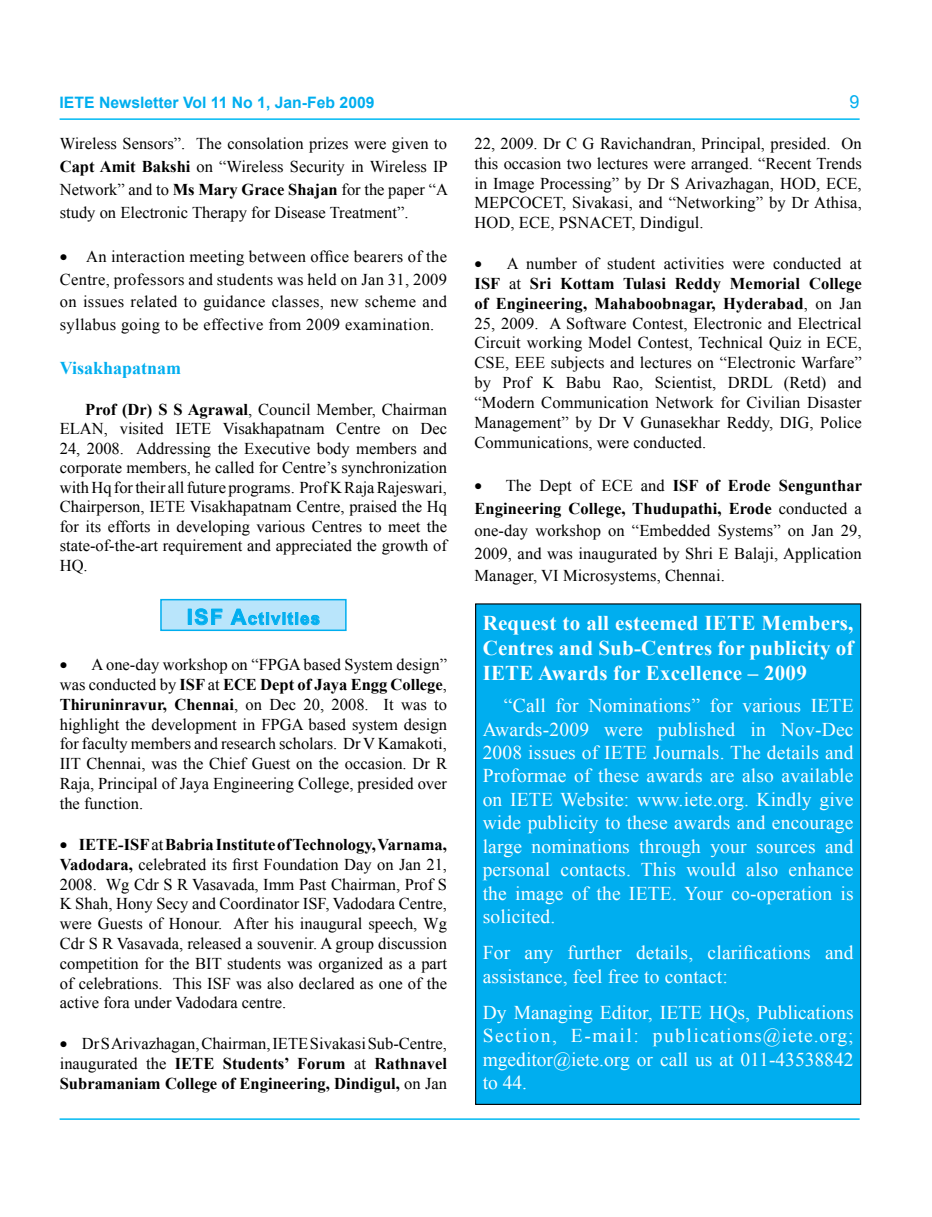
<style>
.page{position:relative;width:932px;height:1217px;background:#fff}
.page>*{position:absolute;margin:0;border:0;box-sizing:border-box;transform-origin:0 0}
.t1{font:700 21px/25.2px "Times New Roman";letter-spacing:.01em;color:#fff;text-align:justify}
.t2{font:19.5px/23.4px "Times New Roman";letter-spacing:.01em;color:#fff;text-align:justify}
.t3{font:700 18px "Times New Roman";color:#00aeef}
.t4{font:18px "Arial";color:#00aeef}
.t5{font:700 16.65px "Arial";letter-spacing:.08em;color:#00aeef}
.t6{font:16.5px/19.8px "Times New Roman";color:#000;text-align:justify}
.t7{font:700 15.75px "Arial";color:#00aeef}
.s1{font-weight:700}
.s2{font-size:21.15px}
</style>
<div class="page">
<div style="left:160px;top:598px;width:186px;height:33px;background:#b9e5fb;border:2px solid #00aeef"></div>
<div style="left:475px;top:603px;width:385px;height:501px;background:#00aeef"></div>
<hr style="left:60px;top:118px;width:799px;height:2px;background:#00b9f2">
<hr style="left:60px;top:1118px;width:799px;height:1px;background:#00b9f2">
<div style="left:188px;top:609px;width:3px;height:15px;border:1px solid #00aeef"></div>
<svg style="left:194px;top:608px;width:28px;height:17px"></svg>
<svg style="left:230px;top:608px;width:90px;height:17px"></svg>
<p class="t7" style="left:60px;top:92px;width:316px">IETE Newsletter Vol 11 No 1, Jan-Feb 2009</p>
<p class="t4" style="left:849px;top:90px;width:12px">9</p>
<p class="t6" style="left:60px;top:131px;width:389px;line-height:23.1px">Wireless Sensors”. The consolation prizes were given to <span class="s1">Capt Amit Bakshi</span> on “Wireless Security in Wireless IP Network” and to <span class="s1">Ms Mary Grace Shajan</span> for the paper “A study on Electronic Therapy for Disease Treatment”.</p>
<p class="t6" style="left:60px;top:245px;width:389px;line-height:22.5px">• An interaction meeting between office bearers of the Centre, professors and students was held on Jan 31, 2009 on issues related to guidance classes, new scheme and syllabus going to be effective from 2009 examination.</p>
<p class="t3" style="left:60px;top:355px;width:123px">Visakhapatnam</p>
<p class="t6" style="left:60px;top:399px;width:388px;text-indent:26px"><span class="s1">Prof (Dr) S S Agrawal</span>, Council Member, Chairman ELAN, visited IETE Visakhapatnam Centre on Dec 24, 2008. Addressing the Executive body members and corporate members, he called for Centre’s synchronization with Hq for their all future programs. Prof K Raja Rajeswari, Chairperson, IETE Visakhapatnam Centre, praised the Hq for its efforts in developing various Centres to meet the state-of-the-art requirement and appreciated the growth of HQ.</p>
<p class="t5" style="left:187px;top:607px;width:135px"><span class="s2">ISF A</span>ctivities</p>
<p class="t6" style="left:60px;top:654px;width:388px">• A one-day workshop on “FPGA based System design” was conducted by <span class="s1">ISF</span> at <span class="s1">ECE Dept of Jaya Engg College</span>, <span class="s1">Thiruninravur, Chennai</span>, on Dec 20, 2008. It was to highlight the development in FPGA based system design for faculty members and research scholars. Dr V Kamakoti, IIT Chennai, was the Chief Guest on the occasion. Dr R Raja, Principal of Jaya Engineering College, presided over the function.</p>
<p class="t6" style="left:60px;top:834px;width:388px">• <span class="s1">IETE-ISF</span> at <span class="s1">Babria Institute of Technology, Varnama, Vadodara,</span> celebrated its first Foundation Day on Jan 21, 2008. Wg Cdr S R Vasavada, Imm Past Chairman, Prof S K Shah, Hony Secy and Coordinator ISF, Vadodara Centre, were Guests of Honour. After his inaugural speech, Wg Cdr S R Vasavada, released a souvenir. A group discussion competition for the BIT students was organized as a part of celebrations. This ISF was also declared as one of the active fora under Vadodara centre.</p>
<p class="t6" style="left:60px;top:1033px;width:388px">• Dr S Arivazhagan, Chairman, IETE Sivakasi Sub-Centre, inaugurated the <span class="s1">IETE Students’ Forum</span> at <span class="s1">Rathnavel Subramaniam College of Engineering, Dindigul,</span> on Jan</p>
<p class="t6" style="left:474px;top:133px;width:388px">22, 2009. Dr C G Ravichandran, Principal, presided. On this occasion two lectures were arranged. “Recent Trends in Image Processing” by Dr S Arivazhagan, HOD, ECE, MEPCOCET, Sivakasi, and “Networking” by Dr Athisa, HOD, ECE, PSNACET, Dindigul.</p>
<p class="t6" style="left:474px;top:253px;width:389px">• A number of student activities were conducted at <span class="s1">ISF</span> at <span class="s1">Sri Kottam Tulasi Reddy Memorial College of Engineering, Mahaboobnagar, Hyderabad</span>, on Jan 25, 2009. A Software Contest, Electronic and Electrical Circuit working Model Contest, Technical Quiz in ECE, CSE, EEE subjects and lectures on “Electronic Warfare” by Prof K Babu Rao, Scientist, DRDL (Retd) and “Modern Communication Network for Civilian Disaster Management” by Dr V Gunasekhar Reddy, DIG, Police Communications, were conducted.</p>
<p class="t6" style="left:474px;top:474px;width:389px;line-height:22.5px">• The Dept of ECE and <span class="s1">ISF of Erode Sengunthar Engineering College, Thudupathi, Erode</span> conducted a one-day workshop on “Embedded Systems” on Jan 29, 2009, and was inaugurated by Shri E Balaji, Application Manager, VI Microsystems, Chennai.</p>
<p class="t1" style="left:482px;top:609px;width:372px">Request to all esteemed IETE Members, Centres and Sub-Centres for publicity of IETE Awards for Excellence – 2009</p>
<p class="t2" style="left:482px;top:693px;width:372px;text-indent:21px">“Call for Nominations” for various IETE Awards-2009 were published in Nov-Dec 2008 issues of IETE Journals. The details and Proformae of these awards are also available on IETE Website: www.iete.org. Kindly give wide publicity to these awards and encourage large nominations through your sources and personal contacts. This would also enhance the image of the IETE. Your co-operation is solicited.</p>
<p class="t2" style="left:482px;top:940px;width:372px">For any further details, clarifications and assistance, feel free to contact:</p>
<p class="t2" style="left:482px;top:999px;width:372px">Dy Managing Editor, IETE HQs, Publications Section, E-mail: publications@iete.org; mgeditor@iete.org or call us at 011-43538842 to 44.</p>
</div>
